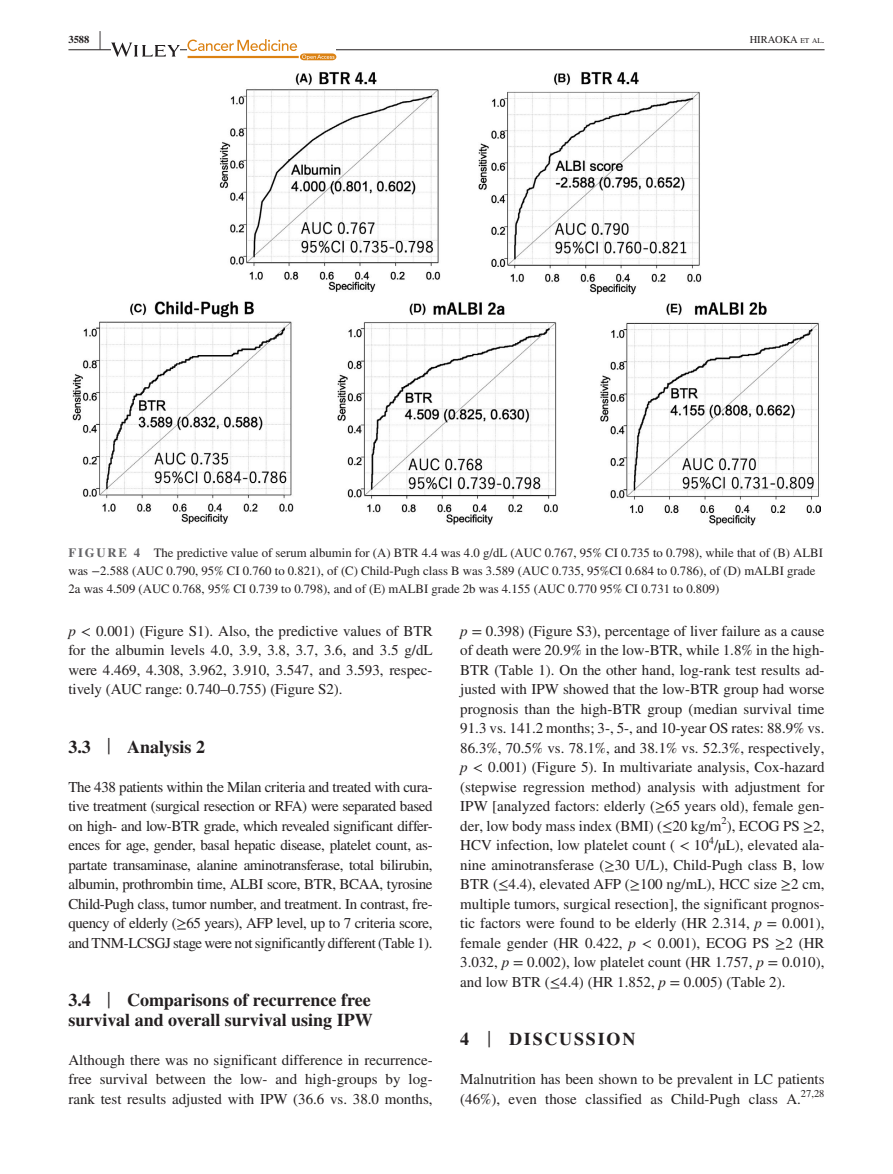
<style>
.page{position:relative;width:893px;height:1174px;background:#fff}
.page>*{position:absolute;margin:0;border:0;box-sizing:border-box;transform-origin:0 0}
.t1{font:700 25.95px "STIX";color:#231f20;scale:.36 1}
.t2{font:700 18px/19.5px "STIX";color:#231f20}
.t3{font:700 18px "STIX";letter-spacing:.1em;color:#231f20}
.t4{font:15px/19.5px "STIX";color:#231f20;text-align:justify}
.t5{font:12.75px/18px "STIX";color:#231f20}
.t6{font:10.5px "STIX";color:#231f20}
.t7{font:10.5px "STIX";color:#231f20}
.t8{font:700 10.5px "STIX";color:#231f20}
.s1{font-size:7.35px}
.s2{font-weight:700;color:#636366}
.s3{font-style:italic}
.s4{font-weight:400;font-size:23.7px}
</style>
<div class="page">
<hr style="left:68px;top:49px;width:756px;height:1px;background:#231f20">
<svg style="left:111px;top:43px;width:69px;height:14px"></svg>
<svg style="left:187px;top:39px;width:149px;height:21px"></svg>
<img style="left:72px;top:71px;width:749px;height:454px">
<p class="t8" style="left:68px;top:33px;width:22px">3588</p>
<h1 class="t1" style="left:99px;top:25px;width:7px">|</h1>
<p class="t6" style="left:750px;top:32px;width:76px">HIRAOKA <span class="s1">et al</span>.</p>
<p class="t5" style="left:68px;top:544px;width:756px"><span class="s2">FIGURE 4</span> The predictive value of serum albumin for (A) BTR 4.4 was 4.0 g/dL (AUC 0.767, 95% CI 0.735 to 0.798), while that of (B) ALBI was −2.588 (AUC 0.790, 95% CI 0.760 to 0.821), of (C) Child-Pugh class B was 3.589 (AUC 0.735, 95%CI 0.684 to 0.786), of (D) mALBI grade<br>2a was 4.509 (AUC 0.768, 95% CI 0.739 to 0.798), and of (E) mALBI grade 2b was 4.155 (AUC 0.770 95% CI 0.731 to 0.809)</p>
<p class="t4" style="left:68px;top:622px;width:366px"><span class="s3">p</span> &lt; 0.001) (Figure S1). Also, the predictive values of BTR for the albumin levels 4.0, 3.9, 3.8, 3.7, 3.6, and 3.5 g/dL were 4.469, 4.308, 3.962, 3.910, 3.547, and 3.593, respec&shy;tively (AUC range: 0.740–0.755) (Figure S2).</p>
<p class="t2" style="left:68px;top:737px;width:138px">3.3 <span class="s4">|</span> Analysis 2</p>
<p class="t4" style="left:68px;top:778px;width:366px">The 438 patients within the Milan criteria and treated with cura&shy;tive treatment (surgical resection or RFA) were separated based on high- and low-BTR grade, which revealed significant differ&shy;ences for age, gender, basal hepatic disease, platelet count, as&shy;partate transaminase, alanine aminotransferase, total bilirubin, albumin, prothrombin time, ALBI score, BTR, BCAA, tyrosine Child-Pugh class, tumor number, and treatment. In contrast, fre&shy;quency of elderly (≥65 years), AFP level, up to 7 criteria score, and TNM-LCSGJ stage were not significantly different (Table 1).</p>
<p class="t2" style="left:68px;top:990px;width:306px">3.4 <span class="s4">|</span> Comparisons of recurrence free survival and overall survival using IPW</p>
<p class="t4" style="left:68px;top:1051px;width:366px">Although there was no significant difference in recurrence&shy;free survival between the low- and high-groups by log&shy;rank test results adjusted with IPW (36.6 vs. 38.0 months,</p>
<p class="t4" style="left:460px;top:622px;width:366px"><span class="s3">p</span> = 0.398) (Figure S3), percentage of liver failure as a cause of death were 20.9% in the low-BTR, while 1.8% in the high-BTR (Table 1). On the other hand, log-rank test results ad&shy;justed with IPW showed that the low-BTR group had worse prognosis than the high-BTR group (median survival time 91.3 vs. 141.2 months; 3-, 5-, and 10-year OS rates: 88.9% vs.<br>86.3%, 70.5% vs. 78.1%, and 38.1% vs. 52.3%, respectively, <span class="s3">p</span> &lt; 0.001) (Figure 5). In multivariate analysis, Cox-hazard (stepwise regression method) analysis with adjustment for IPW [analyzed factors: elderly (≥65 years old), female gen&shy;der, low body mass index (BMI) (≤20 kg/m<sup>2</sup>), ECOG PS ≥2, HCV infection, low platelet count ( &lt; 10 /µL), elevated ala-</p>
<p class="t7" style="left:709px;top:833px;width:7px">4</p>
<p class="t4" style="left:460px;top:856px;width:366px">nine aminotransferase (≥30 U/L), Child-Pugh class B, low BTR (≤4.4), elevated AFP (≥100 ng/mL), HCC size ≥2 cm, multiple tumors, surgical resection], the significant prognos&shy;tic factors were found to be elderly (HR 2.314, <span class="s3">p</span> = 0.001), female gender (HR 0.422, <span class="s3">p</span> &lt; 0.001), ECOG PS ≥2 (HR 3.032, <span class="s3">p</span> = 0.002), low platelet count (HR 1.757, <span class="s3">p</span> = 0.010), and low BTR (≤4.4) (HR 1.852, <span class="s3">p</span> = 0.005) (Table 2).</p>
<p class="t3" style="left:460px;top:1028px;width:176px">4 <span class="s4">|</span> DISCUSSION</p>
<p class="t4" style="left:460px;top:1070px;width:366px">Malnutrition has been shown to be prevalent in LC patients (46%), even those classified as Child-Pugh class A.</p>
<p class="t7" style="left:801px;top:1086px;width:25px">27,28</p>
</div>
